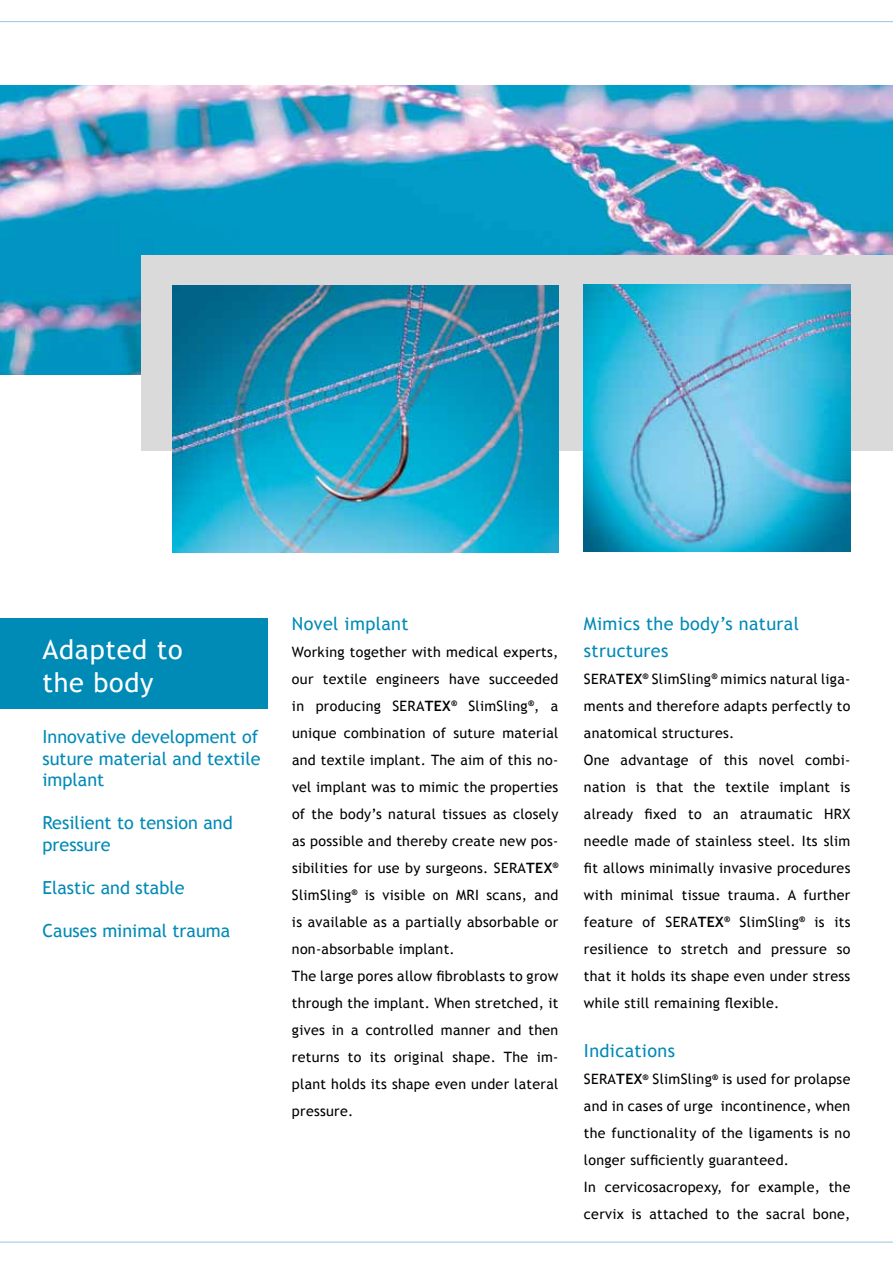
<style>
.page{position:relative;width:893px;height:1263px;background:#fff}
.page>*{position:absolute;margin:0;border:0;box-sizing:border-box;transform-origin:0 0}
.t1{font:27px/32.4px "Trebuchet MS";letter-spacing:.025em;color:#fff}
.t2{font:18px/21.6px "Trebuchet MS";color:#008ab6}
.t3{font:18px/27px "Trebuchet MS";letter-spacing:.02em;color:#008ab6}
.t4{font:14.25px/27px "Trebuchet MS";letter-spacing:.02em;color:#000}
.s1{font-weight:700}
</style>
<div class="page">
<img style="left:0;top:85px;width:893px;height:289px">
<div style="left:0;top:618px;width:268px;height:91px;background:#008ab6"></div>
<hr style="left:0;top:1242px;width:893px;height:1px;background:#9dc1da">
<hr style="left:0;top:21px;width:893px;height:1px;background:#9dc1da">
<div style="left:142px;top:255px;width:751px;height:196px;background:#dadada"></div>
<img style="left:584px;top:285px;width:266px;height:266px">
<img style="left:173px;top:286px;width:385px;height:266px">
<h1 class="t1" style="left:43px;top:634px;width:142px">Adapted to the body</h1>
<p class="t2" style="left:43px;top:726px;width:219px">I nnovative development of suture material and textile implant</p>
<p class="t2" style="left:43px;top:812px;width:192px">Resilient to tension and pressure</p>
<p class="t2" style="left:43px;top:877px;width:144px">Elastic and stable</p>
<p class="t2" style="left:43px;top:920px;width:189px">Causes minimal trauma</p>
<p class="t3" style="left:292px;top:610px;width:118px">Novel implant</p>
<p class="t4" style="left:292px;top:638px;width:268px">Working together with medical experts, our textile engineers have succeeded in producing SERA<span class="s1">TEX</span><sup>®</sup> SlimSling<sup>®</sup>, a unique combination of suture material and textile implant. The aim of this no&shy;vel implant was to mimic the properties of the body’s natural tissues as closely as possible and thereby create new pos&shy;sibilities for use by surgeons. SERA<span class="s1">TEX</span><sup>® </sup>SlimSling<sup>®</sup> is visible on MRI scans, and is available as a partially absorbable or non-absorbable implant.<br>The large pores allow fibroblasts to grow through the implant. When stretched, it gives in a controlled manner and then returns to its original shape. The im&shy;plant holds its shape even under lateral pressure.</p>
<p class="t3" style="left:584px;top:610px;width:217px">Mimics the body’s natural structures</p>
<p class="t4" style="left:584px;top:665px;width:268px">SERA<span class="s1">TEX</span><sup>®</sup> SlimSling<sup>®</sup> mimics natural liga&shy;ments and therefore adapts perfectly to anatomical structures.<br>One advantage of this novel combi&shy;nation is that the textile implant is already fixed to an atraumatic HRX needle made of stainless steel. I ts slim fit allows minimally invasive procedures with minimal tissue trauma. A further feature of SERA<span class="s1">TEX</span><sup>®</sup> SlimSling<sup>®</sup> is its resilience to stretch and pressure so that it holds its shape even under stress while still remaining flexible.</p>
<p class="t3" style="left:584px;top:1038px;width:92px">I ndications</p>
<p class="t4" style="left:584px;top:1066px;width:268px">SERA<span class="s1">TEX</span><sup>®</sup> SlimSling<sup>®</sup> is used for prolapse and in cases of urge incontinence, when the functionality of the ligaments is no longer sufficiently guaranteed.<br>I n cervicosacropexy, for example, the cervix is attached to the sacral bone,</p>
</div>
